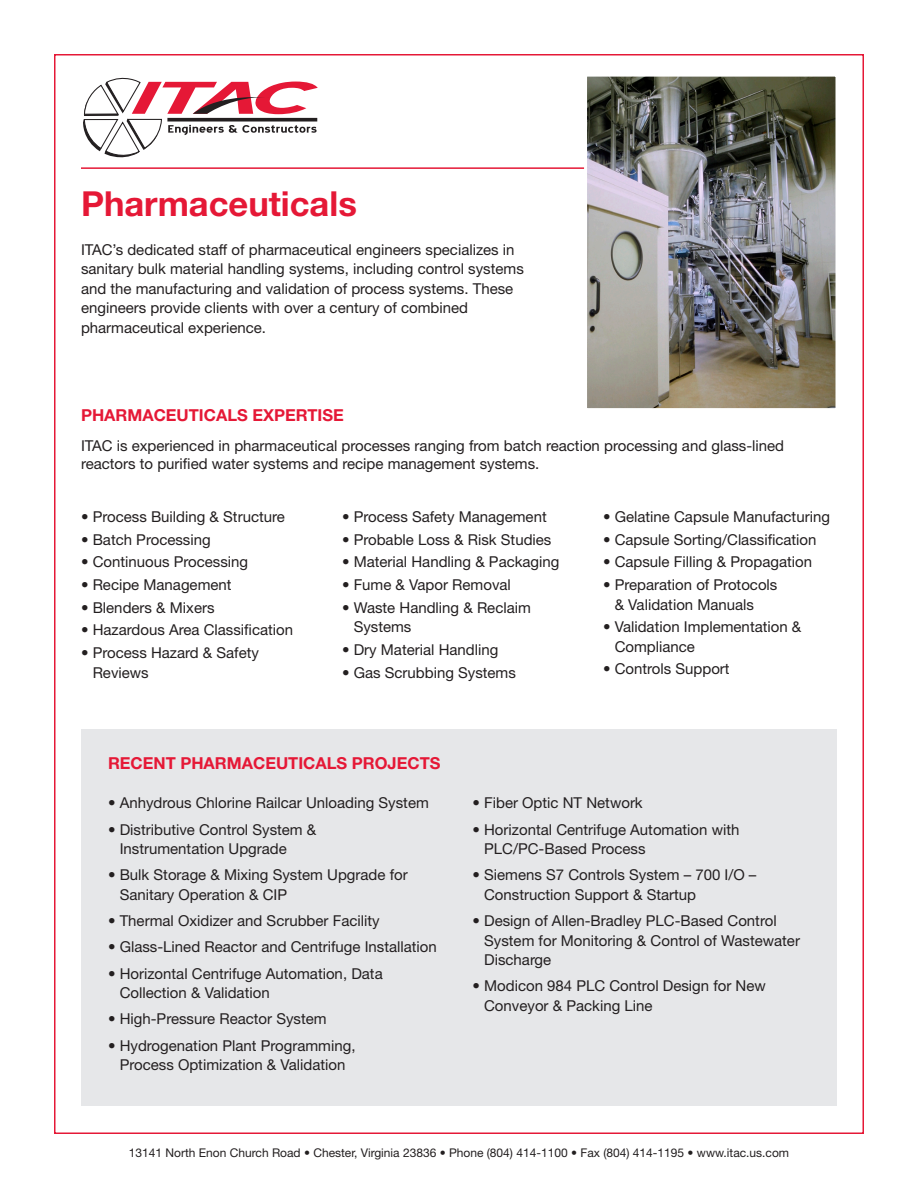
<style>
.page{position:relative;width:918px;height:1188px;background:#fff}
.page>*{position:absolute;margin:0;border:0;box-sizing:border-box;transform-origin:0 0}
.t1{font:700 34.5px "Helvetica Neue";color:#e51836}
.t2{font:700 16.5px "Helvetica Neue";color:#e51836}
.t3{font:15px/19.5px "Helvetica Neue";color:#231f20}
.t4{font:12px "Helvetica Neue";color:#231f20}
</style>
<div class="page">
<div style="left:81px;top:729px;width:756px;height:377px;background:#e6e7e9"></div>
<svg style="left:83px;top:77px;width:235px;height:81px"></svg>
<hr style="left:81px;top:167px;width:756px;height:2px;background:#e51836">
<img style="left:588px;top:78px;width:246px;height:329px">
<div style="left:584px;top:74px;width:254px;height:337px;border:3px solid #fff"></div>
<p class="t1" style="left:81px;top:182px;width:277px">Pharmaceuticals</p>
<p class="t3" style="left:81px;top:240px;width:444px">ITAC’s dedicated staff of pharmaceutical engineers specializes in sanitary bulk material handling systems, including control systems and the manufacturing and validation of process systems. These engineers provide clients with over a century of combined pharmaceutical experience.</p>
<p class="t2" style="left:81px;top:405px;width:264px">PHARMACEUTICALS EXPERTISE</p>
<p class="t3" style="left:81px;top:436px;width:705px;line-height:18px">ITAC is experienced in pharmaceutical processes ranging from batch reaction processing and glass-lined reactors to purified water systems and recipe management systems.</p>
<p class="t3" style="left:81px;top:507px;width:205px">• Process Building &amp; Structure</p>
<p class="t3" style="left:81px;top:529px;width:131px">• Batch Processing</p>
<p class="t3" style="left:81px;top:552px;width:169px">• Continuous Processing</p>
<p class="t3" style="left:81px;top:575px;width:152px">• Recipe Management</p>
<p class="t3" style="left:81px;top:597px;width:135px">• Blenders &amp; Mixers</p>
<p class="t3" style="left:81px;top:620px;width:214px">• Hazardous Area Classification</p>
<p class="t3" style="left:93px;top:643px;width:168px;text-indent:-12px">• Process Hazard &amp; Safety<br>Reviews</p>
<p class="t3" style="left:342px;top:507px;width:206px">• Process Safety Management</p>
<p class="t3" style="left:342px;top:529px;width:211px">• Probable Loss &amp; Risk Studies</p>
<p class="t3" style="left:342px;top:552px;width:219px">• Material Handling &amp; Packaging</p>
<p class="t3" style="left:342px;top:575px;width:170px">• Fume &amp; Vapor Removal</p>
<p class="t3" style="left:354px;top:597px;width:179px;text-indent:-12px">• Waste Handling &amp; Reclaim<br>Systems</p>
<p class="t3" style="left:342px;top:640px;width:158px">• Dry Material Handling</p>
<p class="t3" style="left:342px;top:662px;width:175px">• Gas Scrubbing Systems</p>
<p class="t2" style="left:108px;top:753px;width:334px">RECENT PHARMACEUTICALS PROJECTS</p>
<p class="t3" style="left:603px;top:507px;width:228px">• Gelatine Capsule Manufacturing</p>
<p class="t3" style="left:603px;top:529px;width:215px">• Capsule Sorting/Classification</p>
<p class="t3" style="left:603px;top:552px;width:211px">• Capsule Filling &amp; Propagation</p>
<p class="t3" style="left:615px;top:575px;width:164px;text-indent:-12px">• Preparation of Protocols &amp; Validation Manuals</p>
<p class="t3" style="left:615px;top:617px;width:188px;text-indent:-12px">• Validation Implementation &amp;<br>Compliance</p>
<p class="t3" style="left:603px;top:659px;width:128px">• Controls Support</p>
<p class="t3" style="left:108px;top:793px;width:322px">• Anhydrous Chlorine Railcar Unloading System</p>
<p class="t3" style="left:120px;top:819px;width:198px;text-indent:-12px">• Distributive Control System &amp;<br>Instrumentation Upgrade</p>
<p class="t3" style="left:120px;top:865px;width:290px;text-indent:-12px">• Bulk Storage &amp; Mixing System Upgrade for<br>Sanitary Operation &amp; CIP</p>
<p class="t3" style="left:108px;top:911px;width:273px">• Thermal Oxidizer and Scrubber Facility</p>
<p class="t3" style="left:108px;top:937px;width:330px">• Glass-Lined Reactor and Centrifuge Installation</p>
<p class="t3" style="left:120px;top:963px;width:265px;text-indent:-12px">• Horizontal Centrifuge Automation, Data<br>Collection &amp; Validation</p>
<p class="t3" style="left:108px;top:1009px;width:220px">• High-Pressure Reactor System</p>
<p class="t3" style="left:108px;top:1035px;width:249px;text-align:center">• Hydrogenation Plant Programming,<br>Process Optimization &amp; Validation</p>
<p class="t3" style="left:472px;top:793px;width:172px">• Fiber Optic NT Network</p>
<p class="t3" style="left:484px;top:819px;width:257px;text-indent:-12px">• Horizontal Centrifuge Automation with<br>PLC/PC-Based Process</p>
<p class="t3" style="left:484px;top:865px;width:274px;text-indent:-12px">• Siemens S7 Controls System – 700 I/O –<br>Construction Support &amp; Startup</p>
<p class="t3" style="left:484px;top:911px;width:317px;text-indent:-12px">• Design of Allen-Bradley PLC-Based Control<br>System for Monitoring &amp; Control of Wastewater<br>Discharge</p>
<p class="t3" style="left:484px;top:976px;width:283px;text-indent:-12px">• Modicon 984 PLC Control Design for New<br>Conveyor &amp; Packing Line</p>
<p class="t4" style="left:129px;top:1146px;width:662px">13141 North Enon Church Road • Chester, Virginia 23836 • Phone (804) 414-1100 • Fax (804) 414-1195 • www.itac.us.com</p>
</div>
